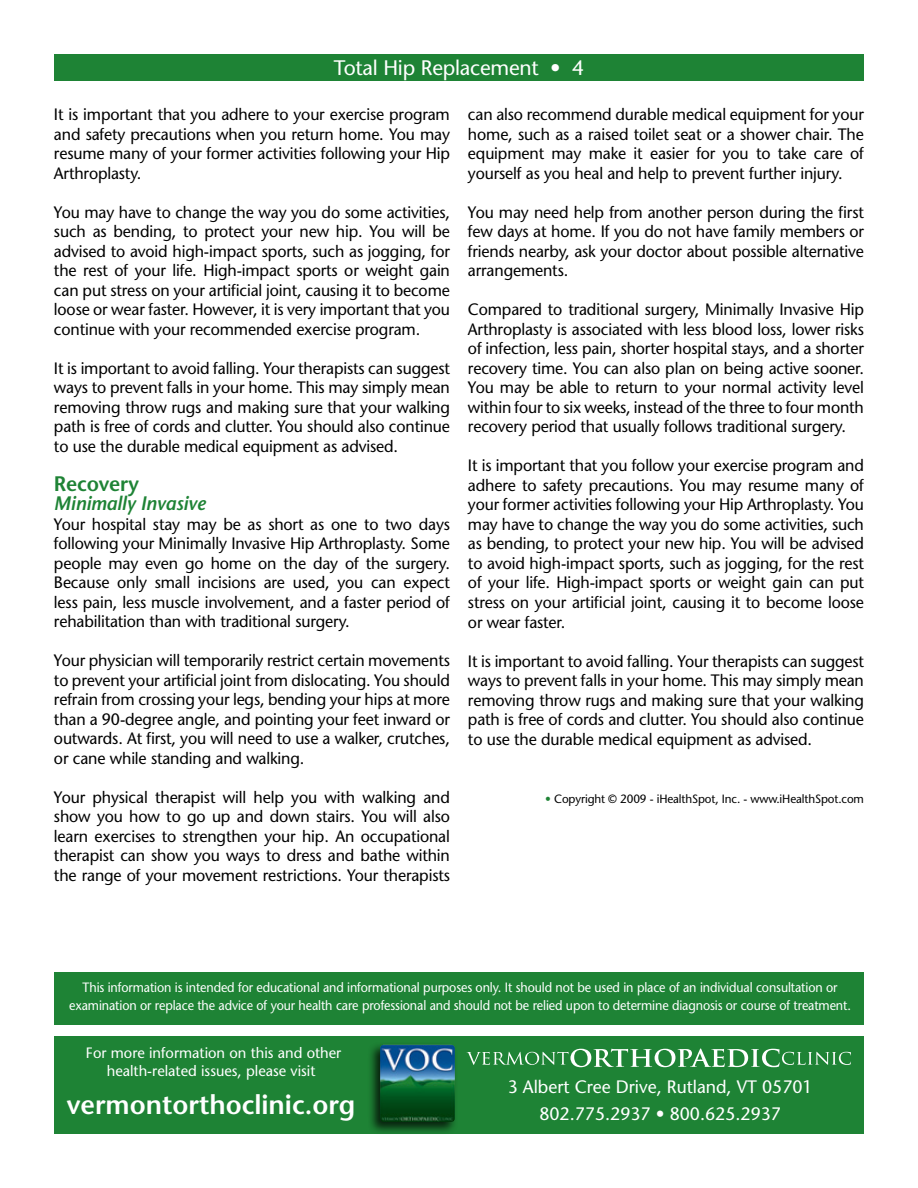
<style>
.page{position:relative;width:918px;height:1188px;background:#fff}
.page>*{position:absolute;margin:0;border:0;box-sizing:border-box;transform-origin:0 0}
.t1{font:600 27px "Stone Sans Std";color:#fff}
.t2{font:500 21px "Stone Sans Std";letter-spacing:-.01em;color:#fff}
.t3{font:600 21px "Stone Sans Std";letter-spacing:-.01em;color:#1e8335}
.t4{font:italic 600 19.5px "Stone Sans Std";letter-spacing:-.01em;color:#1e8335}
.t5{font:500 18px/27px "Stone Sans Std";color:#fff;text-align:center}
.t6{font:16.5px/19.5px "Stone Sans";letter-spacing:-.01em;color:#000;text-align:justify}
.t7{font:500 15px/18px "Stone Sans Std";color:#fff;text-align:center}
.t8{font:500 13.5px/18px "Stone Sans Std";letter-spacing:-.01em;color:#fff;text-align:center;scale:.93 1}
.t9{font:12px "Stone Sans";letter-spacing:-.01em;color:#000}
.s1{color:#1e8335}
</style>
<div class="page">
<div style="left:54px;top:1037px;width:810px;height:97px;background:#1e8335"></div>
<div style="left:367px;top:1041px;width:91px;height:94px;background:#000;opacity:.75"></div>
<img style="left:380px;top:1045px;width:75px;height:77px">
<div style="left:54px;top:54px;width:810px;height:27px;background:#1e8335"></div>
<div style="left:54px;top:972px;width:810px;height:53px;background:#1e8335"></div>
<svg style="left:467px;top:1049px;width:384px;height:18px;background:#56a267"></svg>
<p class="t2" style="left:334px;top:56px;width:252px">Total Hip Replacement • 4</p>
<p class="t6" style="left:54px;top:105px;width:397px">It is important that you adhere to your exercise program and safety precautions when you return home. You may resume many of your former activities following your Hip Arthroplasty.</p>
<p class="t6" style="left:54px;top:202px;width:398px">You may have to change the way you do some activities, such as bending, to protect your new hip. You will be advised to avoid high-impact sports, such as jogging, for the rest of your life. High-impact sports or weight gain can put stress on your artificial joint, causing it to become loose or wear faster. However, it is very important that you continue with your recommended exercise program.</p>
<p class="t6" style="left:54px;top:358px;width:398px">It is important to avoid falling. Your therapists can suggest ways to prevent falls in your home. This may simply mean removing throw rugs and making sure that your walking path is free of cords and clutter. You should also continue to use the durable medical equipment as advised.</p>
<p class="t3" style="left:54px;top:471px;width:86px">Recovery</p>
<p class="t4" style="left:54px;top:492px;width:153px">Minimally Invasive</p>
<p class="t6" style="left:54px;top:514px;width:398px">Your hospital stay may be as short as one to two days following your Minimally Invasive Hip Arthroplasty. Some people may even go home on the day of the surgery.<br>Because only small incisions are used, you can expect less pain, less muscle involvement, and a faster period of rehabilitation than with traditional surgery.</p>
<p class="t6" style="left:54px;top:651px;width:398px">Your physician will temporarily restrict certain movements to prevent your artificial joint from dislocating. You should refrain from crossing your legs, bending your hips at more than a 90-degree angle, and pointing your feet inward or outwards. At first, you will need to use a walker, crutches, or cane while standing and walking.</p>
<p class="t6" style="left:54px;top:787px;width:398px">Your physical therapist will help you with walking and show you how to go up and down stairs. You will also learn exercises to strengthen your hip. An occupational therapist can show you ways to dress and bathe within the range of your movement restrictions. Your therapists</p>
<p class="t6" style="left:468px;top:105px;width:397px">can also recommend durable medical equipment for your home, such as a raised toilet seat or a shower chair. The equipment may make it easier for you to take care of yourself as you heal and help to prevent further injury.</p>
<p class="t6" style="left:468px;top:202px;width:398px">You may need help from another person during the first few days at home. If you do not have family members or friends nearby, ask your doctor about possible alternative arrangements.</p>
<p class="t6" style="left:468px;top:300px;width:398px">Compared to traditional surgery, Minimally Invasive Hip Arthroplasty is associated with less blood loss, lower risks of infection, less pain, shorter hospital stays, and a shorter recovery time. You can also plan on being active sooner.<br>You may be able to return to your normal activity level within four to six weeks, instead of the three to four month recovery period that usually follows traditional surgery.</p>
<p class="t6" style="left:468px;top:456px;width:398px">It is important that you follow your exercise program and adhere to safety precautions. You may resume many of your former activities following your Hip Arthroplasty. You may have to change the way you do some activities, such as bending, to protect your new hip. You will be advised to avoid high-impact sports, such as jogging, for the rest of your life. High-impact sports or weight gain can put stress on your artificial joint, causing it to become loose or wear faster.</p>
<p class="t6" style="left:468px;top:651px;width:398px">It is important to avoid falling. Your therapists can suggest ways to prevent falls in your home. This may simply mean removing throw rugs and making sure that your walking path is free of cords and clutter. You should also continue to use the durable medical equipment as advised.</p>
<p class="t9" style="left:545px;top:792px;width:320px"><span class="s1">•</span> Copyright © 2009 - iHealthSpot, Inc. - www.iHealthSpot.com</p>
<p class="t8" style="left:69px;top:978px;width:842px">This information is intended for educational and informational purposes only. It should not be used in place of an individual consultation or examination or replace the advice of your health care professional and should not be relied upon to determine diagnosis or course of treatment.</p>
<p class="t7" style="left:86px;top:1044px;width:257px">For more information on this and other health-related issues, please visit</p>
<h1 class="t1" style="left:67px;top:1088px;width:290px">vermontorthoclinic.org</h1>
<p class="t5" style="left:508px;top:1073px;width:306px">3 Albert Cree Drive, Rutland, VT 05701<br>802.775.2937 • 800.625.2937</p>
</div>
